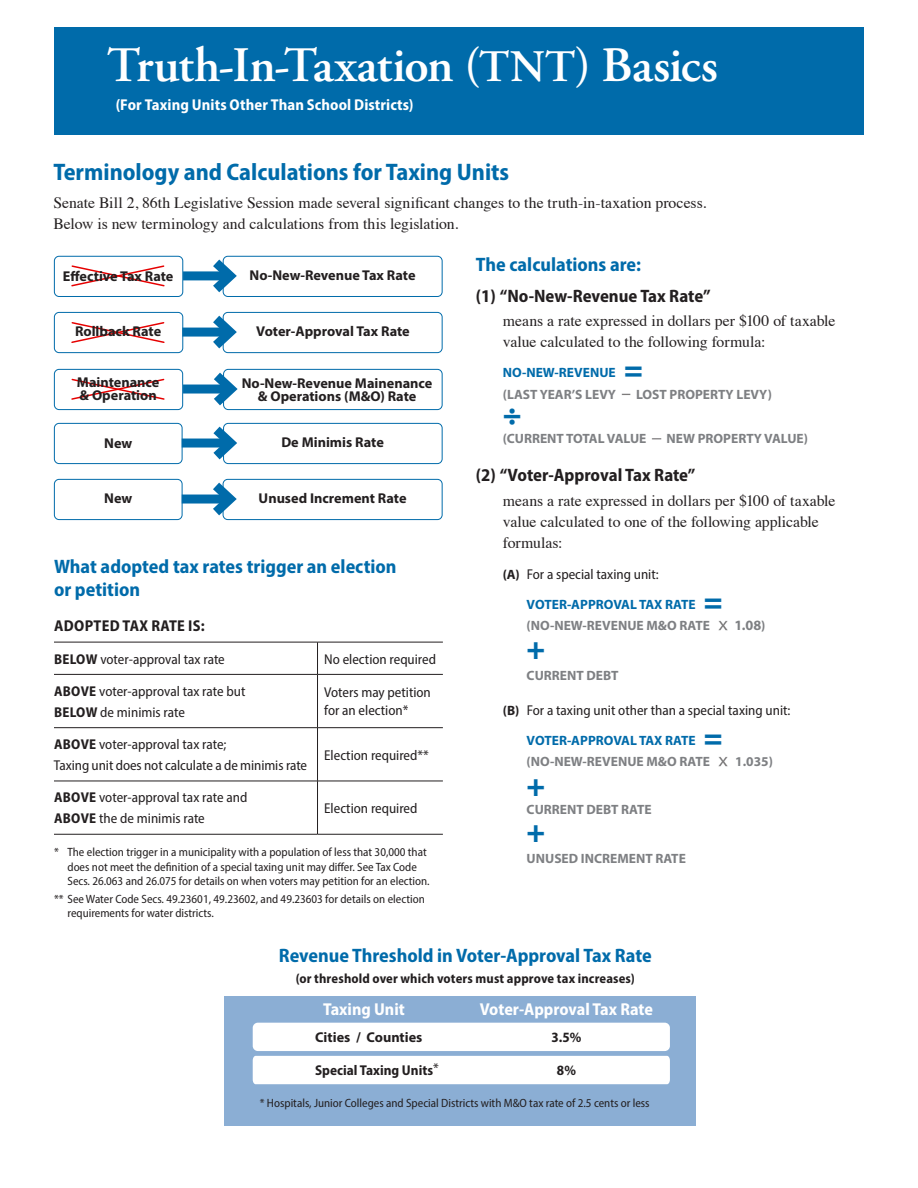
<style>
.page{position:relative;width:918px;height:1188px;background:#fff}
.page>*{position:absolute;margin:0;border:0;box-sizing:border-box;transform-origin:0 0}
.t1{font:600 49.5px "Adobe Garamond Pro";letter-spacing:-.01em;color:#fff}
.Blue_Text{font:900 31.5px "Myriad Pro";color:#006baa}
.Grey_Text{font:900 31.5px "Myriad Pro";color:#006baa}
.H2__Subhead_1{font:700 semi-condensed 24px "Myriad Pro";color:#006baa}
.H3__Subhead_2{font:700 semi-condensed 19.5px/22.5px "Myriad Pro";color:#006baa}
.t2{font:700 semi-condensed 18px "Myriad Pro";letter-spacing:-.005em;color:#231f20}
.Exhibit_3_-Column_He{font:700 semi-condensed 17.25px "Myriad Pro";color:#fff}
.Body{font:15.75px/21px "Times";letter-spacing:-.005em;color:#231f20}
.t3{font:700 semi-condensed 15.75px "Myriad Pro";letter-spacing:.005em;color:#fff}
.t4{font:700 semi-condensed 15.75px "Myriad Pro";letter-spacing:.02em;color:#231f20}
.t5{font:semi-condensed 14.25px/18px "Myriad Pro";color:#231f20}
.Cell_Text{font:700 14.25px/13px "Myriad Pro";color:#231f20}
.t6{font:700 semi-condensed 14.25px "Myriad Pro";color:#231f20}
.Exhibit_4_-_Body{font:700 14.25px "Myriad Pro";color:#231f20}
.Grey_Text-2{font:700 14.25px "Myriad Pro";color:#7e8083}
.Grey_Text-3{font:700 13.5px "Myriad Pro";color:#7e8083}
.Blue_Text-2{font:700 13.5px "Myriad Pro";color:#006baa}
.Body-2{font:700 semi-condensed 13.5px "Myriad Pro";letter-spacing:.01em;color:#231f20}
.t7{font:semi-condensed 12px/14.4px "Myriad Pro";color:#231f20}
.s1{font-size:48px}
.s2{font-size:45px}
.s3{font-weight:700;font-stretch:normal;font-size:13.5px}
.s4{font-size:13.5px}
.s5{font-weight:700}
</style>
<div class="page">
<div style="left:223px;top:256px;width:220px;height:41px;border:1px solid #006baa;border-radius:5px"></div>
<div style="left:183px;top:271px;width:47px;height:9px;background:#006baa"></div>
<div style="left:54px;top:312px;width:129px;height:41px;border:1px solid #006baa;border-radius:5px"></div>
<div style="left:223px;top:312px;width:220px;height:41px;border:1px solid #006baa;border-radius:5px"></div>
<div style="left:182px;top:328px;width:48px;height:9px;background:#006baa"></div>
<div style="left:223px;top:369px;width:220px;height:41px;border:1px solid #006baa;border-radius:5px"></div>
<svg style="left:71px;top:378px;width:94px;height:22px"></svg>
<svg style="left:71px;top:322px;width:94px;height:21px"></svg>
<svg style="left:71px;top:265px;width:94px;height:22px"></svg>
<div style="left:183px;top:385px;width:48px;height:9px;background:#006baa"></div>
<div style="left:54px;top:423px;width:128px;height:41px;border:1px solid #006baa;border-radius:5px"></div>
<div style="left:223px;top:423px;width:220px;height:41px;border:1px solid #006baa;border-radius:5px"></div>
<div style="left:182px;top:439px;width:49px;height:9px;background:#006baa"></div>
<div style="left:54px;top:479px;width:128px;height:41px;border:1px solid #006baa;border-radius:5px"></div>
<div style="left:223px;top:479px;width:220px;height:41px;border:1px solid #006baa;border-radius:5px"></div>
<div style="left:182px;top:495px;width:48px;height:9px;background:#006baa"></div>
<svg style="left:203px;top:255px;width:41px;height:266px"></svg>
<div style="left:54px;top:256px;width:129px;height:41px;border:1px solid #006baa;border-radius:5px"></div>
<div style="left:54px;top:369px;width:129px;height:41px;border:1px solid #006baa;border-radius:5px"></div>
<div style="left:224px;top:996px;width:472px;height:129px;background:#8baed4"></div>
<div style="left:253px;top:1023px;width:417px;height:28px;background:#fff;border-radius:5px"></div>
<div style="left:253px;top:1056px;width:417px;height:28px;background:#fff"></div>
<div style="left:54px;top:27px;width:810px;height:108px;background:#006baa"></div>
<hr style="left:317px;top:675px;width:1px;height:52px;background:#231f20">
<hr style="left:54px;top:727px;width:264px;height:1px;background:#231f20">
<hr style="left:318px;top:727px;width:125px;height:1px;background:#231f20">
<hr style="left:317px;top:728px;width:1px;height:53px;background:#231f20">
<hr style="left:54px;top:781px;width:264px;height:1px;background:#231f20">
<hr style="left:318px;top:781px;width:125px;height:1px;background:#231f20">
<hr style="left:317px;top:781px;width:1px;height:53px;background:#231f20">
<hr style="left:54px;top:834px;width:264px;height:1px;background:#231f20">
<hr style="left:318px;top:834px;width:125px;height:1px;background:#231f20">
<hr style="left:317px;top:642px;width:1px;height:32px;background:#231f20">
<hr style="left:54px;top:674px;width:264px;height:1px;background:#231f20">
<hr style="left:318px;top:674px;width:125px;height:1px;background:#231f20">
<hr style="left:54px;top:642px;width:264px;height:1px;background:#231f20">
<hr style="left:318px;top:642px;width:125px;height:1px;background:#231f20">
<img style="left:622px;top:393px;width:9px;height:2px">
<img style="left:652px;top:438px;width:9px;height:2px">
<img style="left:718px;top:620px;width:9px;height:11px">
<img style="left:718px;top:756px;width:9px;height:11px">
<h1 class="t1" style="left:107px;top:37px;width:612px">Truth-In-Taxation <span class="s1">(</span><span class="s2">TNT</span><span class="s1">)</span> Basics</h1>
<p class="t3" style="left:116px;top:94px;width:299px">(For Taxing Units Other Than School Districts)</p>
<h2 class="H2__Subhead_1" style="left:53px;top:156px;width:457px">Terminology and Calculations for Taxing Units</h2>
<p class="Body" style="left:53px;top:191px;width:654px">Senate Bill 2, 86th Legislative Session made several significant changes to the truth-in-taxation process.<br>Below is new terminology and calculations from this legislation.</p>
<p class="Cell_Text" style="left:63px;top:269px;width:112px">Effective Tax Rate</p>
<p class="Cell_Text" style="left:250px;top:268px;width:167px">No-New-Revenue Tax Rate</p>
<h3 class="H3__Subhead_2" style="left:476px;top:252px;width:167px">The calculations are:</h3>
<p class="t2" style="left:476px;top:284px;width:236px">(1) “No-New-Revenue Tax Rate”</p>
<p class="Body" style="left:503px;top:309px;width:334px">means a rate expressed in dollars per $100 of taxable value calculated to the following formula:</p>
<p class="Blue_Text-2" style="left:503px;top:364px;width:114px">NO-NEW-REVENUE</p>
<p class="Blue_Text" style="left:624px;top:349px;width:20px">=</p>
<p class="Grey_Text-3" style="left:503px;top:385px;width:115px">(LAST YEAR’S LEVY</p>
<p class="Grey_Text-3" style="left:636px;top:385px;width:137px">LOST PROPERTY LEVY)</p>
<p class="Grey_Text" style="left:503px;top:393px;width:20px">÷</p>
<p class="Grey_Text-3" style="left:503px;top:430px;width:145px">(CURRENT TOTAL VALUE</p>
<p class="Grey_Text-3" style="left:666px;top:430px;width:143px">NEW PROPERTY VALUE)</p>
<h4 class="t2" style="left:476px;top:464px;width:221px">(2) “Voter-Approval Tax Rate”</h4>
<p class="Body" style="left:503px;top:488px;width:334px">means a rate expressed in dollars per $100 of taxable value calculated to one of the following applicable formulas:</p>
<h5 class="t5" style="left:503px;top:565px;width:157px"><span class="s3">(A)</span> For a special taxing unit:</h5>
<p class="Blue_Text-2" style="left:527px;top:596px;width:170px">VOTER-APPROVAL TAX RATE</p>
<p class="Blue_Text" style="left:704px;top:580px;width:20px">=</p>
<p class="Grey_Text-3" style="left:527px;top:617px;width:185px">(NO-NEW-REVENUE M&amp;O RATE</p>
<p class="Grey_Text-2" style="left:734px;top:616px;width:33px">1.08<span class="s4">)</span></p>
<p class="Blue_Text" style="left:527px;top:627px;width:20px">+</p>
<p class="Grey_Text-3" style="left:527px;top:667px;width:93px">CURRENT DEBT</p>
<h5 class="t5" style="left:503px;top:701px;width:289px"><span class="s3">(B)</span> For a taxing unit other than a special taxing unit:</h5>
<p class="Blue_Text-2" style="left:527px;top:732px;width:170px">VOTER-APPROVAL TAX RATE</p>
<p class="Blue_Text" style="left:704px;top:716px;width:20px">=</p>
<p class="Grey_Text-3" style="left:527px;top:753px;width:185px">(NO-NEW-REVENUE M&amp;O RATE</p>
<p class="Grey_Text-3" style="left:735px;top:753px;width:39px">1.035)</p>
<p class="Blue_Text" style="left:527px;top:765px;width:20px">+</p>
<p class="Grey_Text-3" style="left:527px;top:801px;width:127px">CURRENT DEBT RATE</p>
<p class="Blue_Text" style="left:527px;top:811px;width:20px">+</p>
<p class="Grey_Text-3" style="left:527px;top:849px;width:161px">UNUSED INCREMENT RATE</p>
<p class="Cell_Text" style="left:75px;top:324px;width:88px">Rollback Rate</p>
<p class="Cell_Text" style="left:256px;top:324px;width:155px">Voter-Approval Tax Rate</p>
<p class="Cell_Text" style="left:77px;top:376px;width:84px">Maintenance &amp; Operation</p>
<p class="Cell_Text" style="left:242px;top:376px;width:192px;text-align:center">No-New-Revenue Mainenance &amp; Operations (M&amp;O) Rate</p>
<p class="Cell_Text" style="left:104px;top:436px;width:30px">New</p>
<p class="Cell_Text" style="left:281px;top:436px;width:104px">De Minimis Rate</p>
<p class="Cell_Text" style="left:104px;top:492px;width:30px">New</p>
<p class="Cell_Text" style="left:259px;top:492px;width:149px">Unused Increment Rate</p>
<h3 class="H3__Subhead_2" style="left:54px;top:555px;width:344px">What adopted tax rates trigger an election or petition</h3>
<p class="t4" style="left:54px;top:616px;width:152px">ADOPTED TAX RATE IS:</p>
<p class="t5" style="left:54px;top:650px;width:172px"><span class="s5">BELOW</span> voter-approval tax rate</p>
<p class="t5" style="left:324px;top:650px;width:113px">No election required</p>
<p class="t5" style="left:54px;top:682px;width:193px"><span class="s5">ABOVE</span> voter-approval tax rate but</p>
<p class="t5" style="left:54px;top:703px;width:132px"><span class="s5">BELOW</span> de minimis rate</p>
<p class="t5" style="left:324px;top:683px;width:108px">Voters may petition for an election*</p>
<p class="t5" style="left:54px;top:735px;width:174px"><span class="s5">ABOVE</span> voter-approval tax rate;</p>
<p class="t5" style="left:54px;top:756px;width:255px">Taxing unit does not calculate a de minimis rate</p>
<p class="t5" style="left:324px;top:746px;width:106px">Election required**</p>
<p class="t5" style="left:54px;top:789px;width:195px"><span class="s5">ABOVE</span> voter-approval tax rate and</p>
<p class="t5" style="left:54px;top:810px;width:152px"><span class="s5">ABOVE</span> the de minimis rate</p>
<p class="t5" style="left:324px;top:799px;width:95px">Election required</p>
<p class="t7" style="left:68px;top:845px;width:364px;text-indent:-14px">* The election trigger in a municipality with a population of less that 30,000 that does not meet the definition of a special taxing unit may differ. See Tax Code<br>Secs. 26.063 and 26.075 for details on when voters may petition for an election.</p>
<p class="t7" style="left:68px;top:891px;width:359px;text-indent:-14px">** See Water Code Secs. 49.23601, 49.23602, and 49.23603 for details on election requirements for water districts.</p>
<h3 class="H3__Subhead_2" style="left:279px;top:943px;width:374px">Revenue Threshold in Voter-Approval Tax Rate</h3>
<p class="Body-2" style="left:296px;top:969px;width:340px">(or threshold over which voters must approve tax increases)</p>
<p class="Exhibit_3_-Column_He" style="left:323px;top:998px;width:83px">Taxing Unit</p>
<p class="Exhibit_3_-Column_He" style="left:480px;top:998px;width:175px">Voter-Approval Tax Rate</p>
<p class="Exhibit_4_-_Body" style="left:315px;top:1028px;width:109px">Cities / Counties</p>
<p class="t6" style="left:552px;top:1028px;width:31px">3.5%</p>
<p class="t6" style="left:315px;top:1061px;width:125px">Special Taxing Units<sup>*</sup></p>
<p class="t6" style="left:557px;top:1061px;width:20px">8%</p>
<p class="t7" style="left:260px;top:1096px;width:391px">* Hospitals, Junior Colleges and Special Districts with M&amp;O tax rate of 2.5 cents or less</p>
</div>
